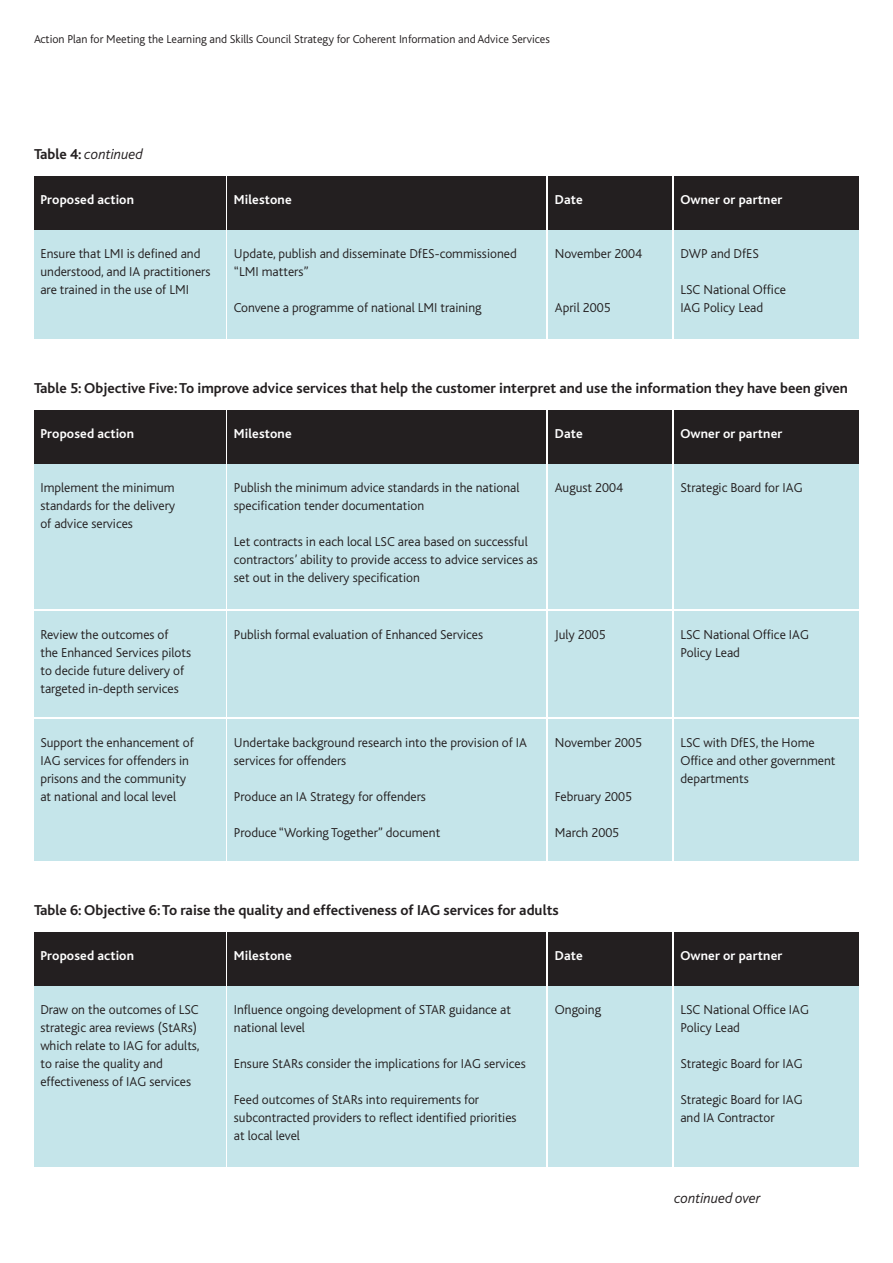
<style>
.page{position:relative;width:893px;height:1263px;background:#fff}
.page>*{position:absolute;margin:0;border:0;box-sizing:border-box;transform-origin:0 0}
.t1{font:700 15px "Bliss";color:#231f20}
.t2{font:italic 300 15px "Bliss";color:#231f20}
.t3{font:300 13.5px/18px "Bliss";color:#231f20}
.t4{font:700 13.5px "Bliss";letter-spacing:.01em;color:#fff}
.t5{font:300 12px "Bliss";color:#231f20}
.s1{font-weight:700;font-style:normal}
</style>
<div class="page">
<div style="left:34px;top:177px;width:191px;height:54px;background:#231f20"></div>
<div style="left:34px;top:231px;width:191px;height:108px;background:#c5e5ea"></div>
<div style="left:227px;top:177px;width:319px;height:54px;background:#231f20"></div>
<div style="left:227px;top:231px;width:319px;height:108px;background:#c5e5ea"></div>
<div style="left:549px;top:177px;width:123px;height:54px;background:#231f20"></div>
<div style="left:549px;top:231px;width:123px;height:108px;background:#c5e5ea"></div>
<div style="left:674px;top:177px;width:185px;height:54px;background:#231f20"></div>
<div style="left:674px;top:231px;width:185px;height:108px;background:#c5e5ea"></div>
<div style="left:34px;top:933px;width:191px;height:54px;background:#231f20"></div>
<div style="left:34px;top:987px;width:191px;height:180px;background:#c5e5ea"></div>
<div style="left:227px;top:933px;width:319px;height:54px;background:#231f20"></div>
<div style="left:227px;top:987px;width:319px;height:180px;background:#c5e5ea"></div>
<div style="left:549px;top:933px;width:123px;height:54px;background:#231f20"></div>
<div style="left:549px;top:987px;width:123px;height:180px;background:#c5e5ea"></div>
<div style="left:674px;top:933px;width:185px;height:54px;background:#231f20"></div>
<div style="left:674px;top:987px;width:185px;height:180px;background:#c5e5ea"></div>
<div style="left:34px;top:411px;width:191px;height:54px;background:#231f20"></div>
<div style="left:34px;top:465px;width:191px;height:144px;background:#c5e5ea"></div>
<div style="left:227px;top:411px;width:319px;height:54px;background:#231f20"></div>
<div style="left:227px;top:465px;width:319px;height:144px;background:#c5e5ea"></div>
<div style="left:549px;top:411px;width:123px;height:54px;background:#231f20"></div>
<div style="left:549px;top:465px;width:123px;height:144px;background:#c5e5ea"></div>
<div style="left:674px;top:411px;width:185px;height:54px;background:#231f20"></div>
<div style="left:674px;top:465px;width:185px;height:144px;background:#c5e5ea"></div>
<div style="left:34px;top:612px;width:191px;height:105px;background:#c5e5ea"></div>
<div style="left:227px;top:612px;width:319px;height:105px;background:#c5e5ea"></div>
<div style="left:549px;top:612px;width:123px;height:105px;background:#c5e5ea"></div>
<div style="left:674px;top:612px;width:185px;height:105px;background:#c5e5ea"></div>
<div style="left:34px;top:720px;width:191px;height:141px;background:#c5e5ea"></div>
<div style="left:227px;top:720px;width:319px;height:141px;background:#c5e5ea"></div>
<div style="left:549px;top:720px;width:123px;height:141px;background:#c5e5ea"></div>
<div style="left:674px;top:720px;width:185px;height:141px;background:#c5e5ea"></div>
<p class="t5" style="left:34px;top:35px;width:517px">Action Plan for Meeting the Learning and Skills Council Strategy for Coherent Information and Advice Services</p>
<p class="t2" style="left:34px;top:149px;width:111px"><span class="s1">Table 4:</span> continued</p>
<p class="t4" style="left:40px;top:195px;width:95px">Proposed action</p>
<p class="t3" style="left:40px;top:245px;width:172px">Ensure that LMI is defined and understood, and IA practitioners are trained in the use of LMI</p>
<p class="t4" style="left:234px;top:195px;width:59px">Milestone</p>
<p class="t3" style="left:234px;top:245px;width:284px">Update, publish and disseminate DfES-commissioned “LMI matters”</p>
<p class="t3" style="left:234px;top:299px;width:249px">Convene a programme of national LMI training</p>
<p class="t4" style="left:555px;top:195px;width:29px">Date</p>
<p class="t3" style="left:555px;top:245px;width:89px">November 2004</p>
<p class="t3" style="left:555px;top:299px;width:57px">April 2005</p>
<p class="t4" style="left:680px;top:195px;width:104px">Owner or partner</p>
<p class="t3" style="left:680px;top:245px;width:80px">DWP and DfES</p>
<p class="t3" style="left:680px;top:281px;width:107px">LSC National Office<br>IAG Policy Lead</p>
<p class="t1" style="left:34px;top:383px;width:815px">Table 5: Objective Five:To improve advice services that help the customer interpret and use the information they have been given</p>
<p class="t4" style="left:40px;top:429px;width:95px">Proposed action</p>
<p class="t3" style="left:40px;top:479px;width:137px;text-align:justify">Implement the minimum standards for the delivery of advice services</p>
<p class="t4" style="left:234px;top:429px;width:59px">Milestone</p>
<p class="t3" style="left:234px;top:479px;width:287px">Publish the minimum advice standards in the national specification tender documentation</p>
<p class="t3" style="left:234px;top:533px;width:305px">Let contracts in each local LSC area based on successful contractors’ ability to provide access to advice services as set out in the delivery specification</p>
<p class="t4" style="left:555px;top:429px;width:29px">Date</p>
<p class="t3" style="left:555px;top:479px;width:70px">August 2004</p>
<p class="t4" style="left:680px;top:429px;width:104px">Owner or partner</p>
<p class="t3" style="left:680px;top:479px;width:124px">Strategic Board for IAG</p>
<p class="t3" style="left:40px;top:626px;width:152px">Review the outcomes of<br>the Enhanced Services pilots to decide future delivery of targeted in-depth services</p>
<p class="t3" style="left:234px;top:626px;width:251px">Publish formal evaluation of Enhanced Services</p>
<p class="t3" style="left:555px;top:626px;width:52px">July 2005</p>
<p class="t3" style="left:680px;top:626px;width:130px">LSC National Office IAG<br>Policy Lead</p>
<p class="t3" style="left:40px;top:734px;width:155px">Support the enhancement of<br>IAG services for offenders in prisons and the community at national and local level</p>
<p class="t3" style="left:234px;top:734px;width:295px">Undertake background research into the provision of IA services for offenders</p>
<p class="t3" style="left:234px;top:788px;width:194px">Produce an IA Strategy for offenders</p>
<p class="t3" style="left:234px;top:824px;width:208px">Produce “Working Together” document</p>
<p class="t3" style="left:555px;top:734px;width:89px">November 2005</p>
<p class="t3" style="left:555px;top:788px;width:79px">February 2005</p>
<p class="t3" style="left:555px;top:824px;width:66px">March 2005</p>
<p class="t3" style="left:680px;top:734px;width:157px">LSC with DfES, the Home<br>Office and other government departments</p>
<p class="t1" style="left:34px;top:905px;width:526px">Table 6: Objective 6:To raise the quality and effectiveness of IAG services for adults</p>
<p class="t4" style="left:40px;top:951px;width:95px">Proposed action</p>
<p class="t4" style="left:234px;top:951px;width:59px">Milestone</p>
<p class="t4" style="left:555px;top:951px;width:29px">Date</p>
<p class="t4" style="left:680px;top:951px;width:104px">Owner or partner</p>
<p class="t3" style="left:40px;top:1001px;width:161px">Draw on the outcomes of LSC strategic area reviews (StARs) which relate to IAG for adults, to raise the quality and effectiveness of IAG services</p>
<p class="t3" style="left:234px;top:1001px;width:279px">Influence ongoing development of STAR guidance at national level</p>
<p class="t3" style="left:234px;top:1055px;width:293px">Ensure StARs consider the implications for IAG services</p>
<p class="t3" style="left:234px;top:1091px;width:284px">Feed outcomes of StARs into requirements for subcontracted providers to reflect identified priorities at local level</p>
<p class="t3" style="left:555px;top:1001px;width:48px">Ongoing</p>
<p class="t3" style="left:680px;top:1001px;width:130px">LSC National Office IAG<br>Policy Lead</p>
<p class="t3" style="left:680px;top:1055px;width:124px">Strategic Board for IAG</p>
<p class="t3" style="left:680px;top:1091px;width:124px">Strategic Board for IAG and IA Contractor</p>
<p class="t2" style="left:674px;top:1193px;width:88px">continued over</p>
</div>
